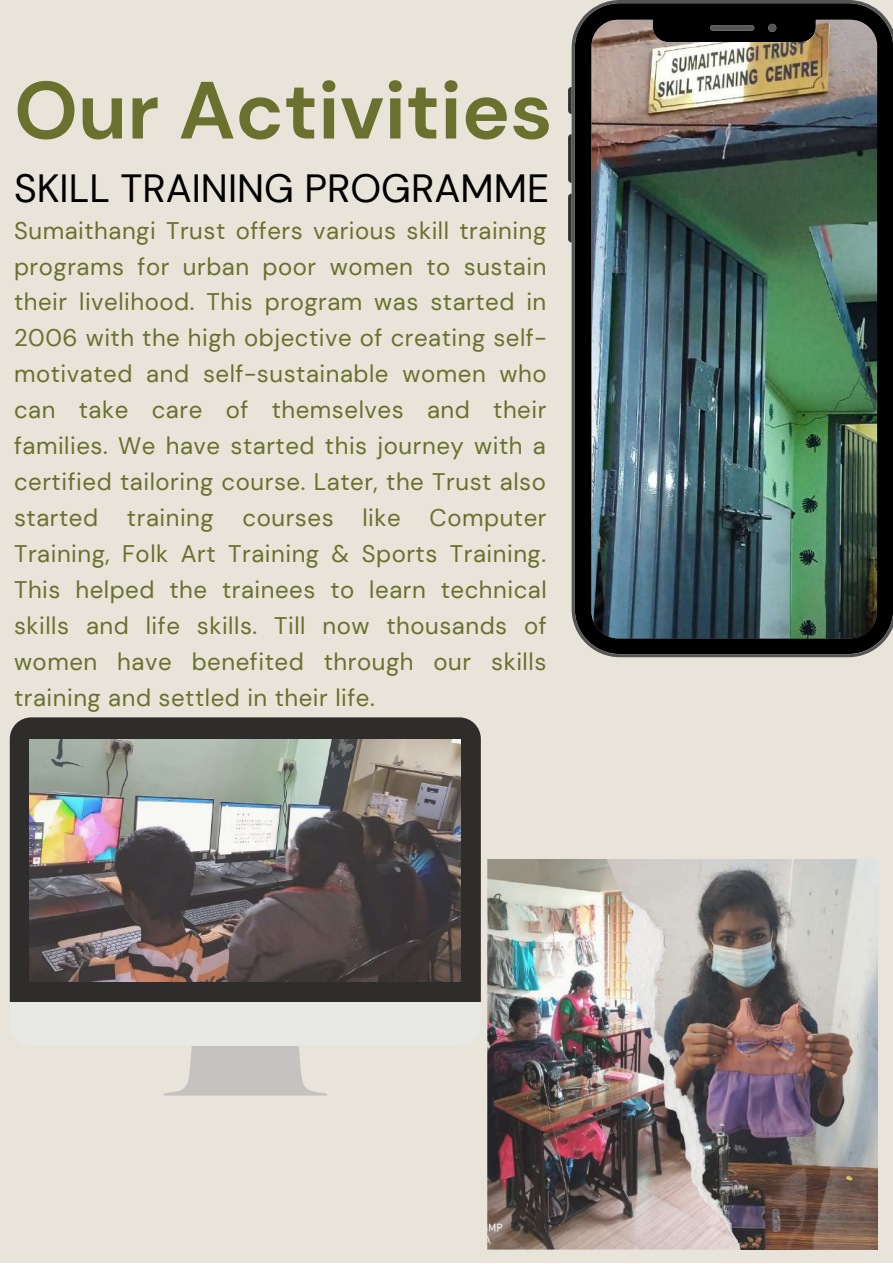
<style>
.page{position:relative;width:893px;height:1264px;background:#fff}
.page>*{position:absolute;margin:0;border:0;box-sizing:border-box;transform-origin:0 0}
.t1{font:700 80.85px "DM Sans";color:#6a712e}
.t2{font:39.3px "DM Sans";color:#000}
.t3{font:24px/36px "DM Sans";letter-spacing:.02em;color:#6a712e;text-align:justify}
</style>
<div class="page">
<div style="left:0;top:0;width:892px;height:1262px;background:#e8e4d9"></div>
<div style="left:10px;top:717px;width:471px;height:285px;background:#2e2d2b"></div>
<svg style="left:10px;top:1003px;width:470px;height:92px"></svg>
<img style="left:30px;top:739px;width:430px;height:242px">
<img style="left:740px;top:859px;width:137px;height:390px">
<img style="left:487px;top:859px;width:253px;height:390px">
<img style="left:621px;top:893px;width:119px;height:356px">
<svg style="left:568px;top:87px;width:3px;height:27px"></svg>
<svg style="left:568px;top:134px;width:3px;height:49px"></svg>
<svg style="left:568px;top:193px;width:3px;height:49px"></svg>
<img style="left:571px;top:0;width:321px;height:657px">
<h1 class="t1" style="left:14px;top:58px;width:540px">Our Activities</h1>
<h2 class="t2" style="left:14px;top:163px;width:536px">SKILL TRAINING PROGRAMME</h2>
<p class="t3" style="left:14px;top:212px;width:534px">Sumaithangi Trust offers various skill training programs for urban poor women to sustain their livelihood. This program was started in 2006 with the high objective of creating self&shy;motivated and self-sustainable women who can take care of themselves and their families. We have started this journey with a certified tailoring course. Later, the Trust also started training courses like Computer Training, Folk Art Training &amp; Sports Training.<br>This helped the trainees to learn technical skills and life skills. Till now thousands of women have benefited through our skills training and settled in their life.</p>
</div>
